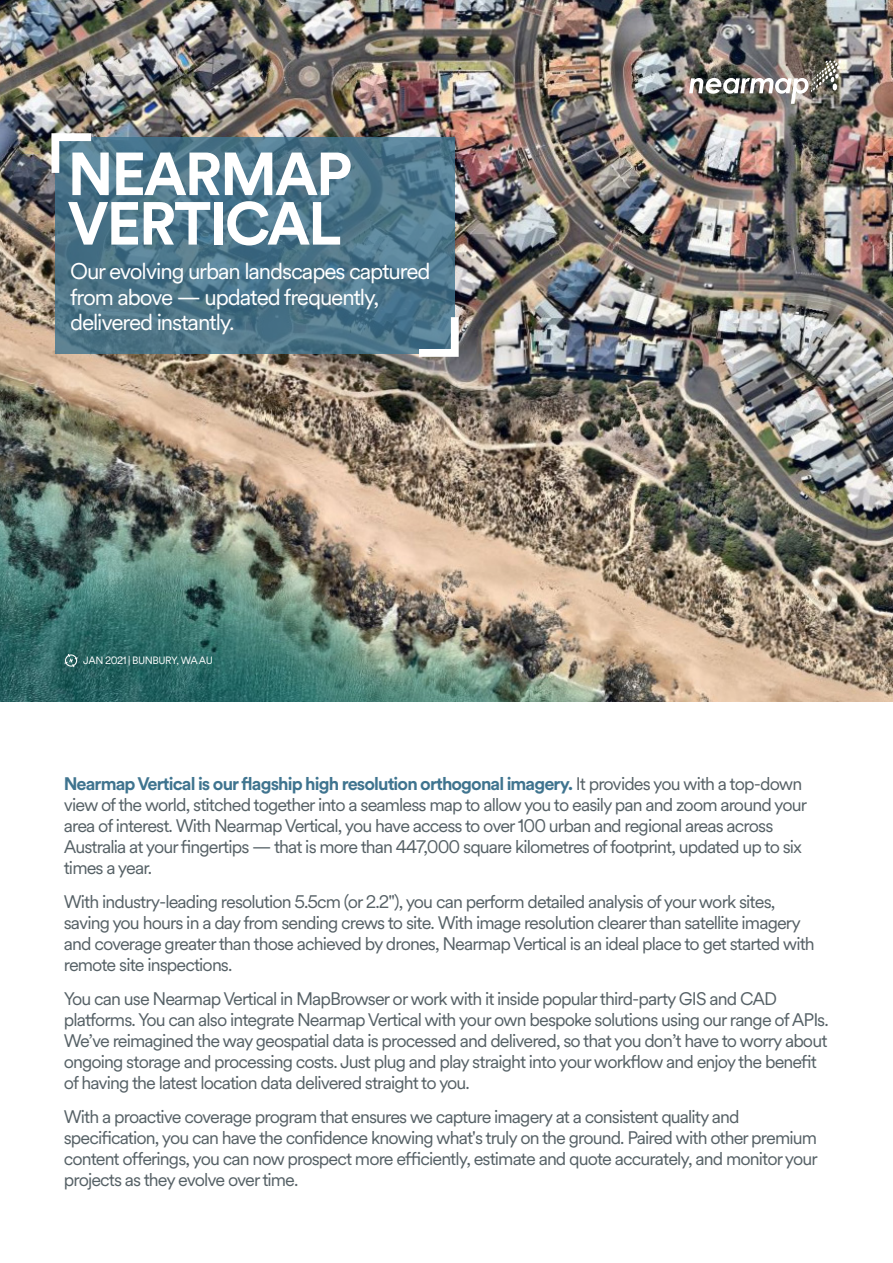
<style>
.page{position:relative;width:893px;height:1263px;background:#fff}
.page>*{position:absolute;margin:0;border:0;box-sizing:border-box;transform-origin:0 0}
.t1{font:700 60px/49.5px "Nearmap Circular";letter-spacing:-.04em;color:#fff}
.t2{font:22.5px/25.5px "Nearmap Circular";letter-spacing:-.05em;color:#fff}
.t3{font:18px/21px "Nearmap Circular";letter-spacing:-.05em;color:#566166}
.t4{font:10.5px "Nearmap Circular";letter-spacing:-.05em;color:#fff}
.s1{font-weight:700;color:#3f748f}
</style>
<div class="page">
<img style="left:0;top:0;width:893px;height:702px">
<img style="left:689px;top:60px;width:152px;height:44px">
<svg style="left:56px;top:137px;width:399px;height:217px;background:#4b7589"></svg>
<svg style="left:51px;top:133px;width:40px;height:40px"></svg>
<svg style="left:419px;top:317px;width:40px;height:40px"></svg>
<svg style="left:64px;top:654px;width:14px;height:13px"></svg>
<h1 class="t1" style="left:67px;top:147px;width:286px">NEARMAP<br>VERTICAL</h1>
<p class="t2" style="left:70px;top:257px;width:362px">Our evolving urban landscapes captured from above — updated frequently, delivered instantly.</p>
<p class="t4" style="left:83px;top:653px;width:131px">JAN 2021 | BUNBURY, WA AU</p>
<p class="t3" style="left:64px;top:773px;width:745px"><span class="s1">Nearmap Vertical is our flagship high resolution orthogonal imagery.</span> It provides you with a top-down view of the world, stitched together into a seamless map to allow you to easily pan and zoom around your area of interest. With Nearmap Vertical, you have access to over 100 urban and regional areas across Australia at your fingertips — that is more than 447,000 square kilometres of footprint, updated up to six times a year.</p>
<p class="t3" style="left:64px;top:891px;width:752px">With industry-leading resolution 5.5cm (or 2.2"), you can perform detailed analysis of your work sites, saving you hours in a day from sending crews to site. With image resolution clearer than satellite imagery and coverage greater than those achieved by drones, Nearmap Vertical is an ideal place to get started with remote site inspections.</p>
<p class="t3" style="left:64px;top:987px;width:766px">You can use Nearmap Vertical in MapBrowser or work with it inside popular third-party GIS and CAD platforms. You can also integrate Nearmap Vertical with your own bespoke solutions using our range of APIs.<br>We’ve reimagined the way geospatial data is processed and delivered, so that you don’t have to worry about ongoing storage and processing costs. Just plug and play straight into your workflow and enjoy the benefit of having the latest location data delivered straight to you.</p>
<p class="t3" style="left:64px;top:1105px;width:756px">With a proactive coverage program that ensures we capture imagery at a consistent quality and specification, you can have the confidence knowing what's truly on the ground. Paired with other premium content offerings, you can now prospect more efficiently, estimate and quote accurately, and monitor your projects as they evolve over time.</p>
</div>
